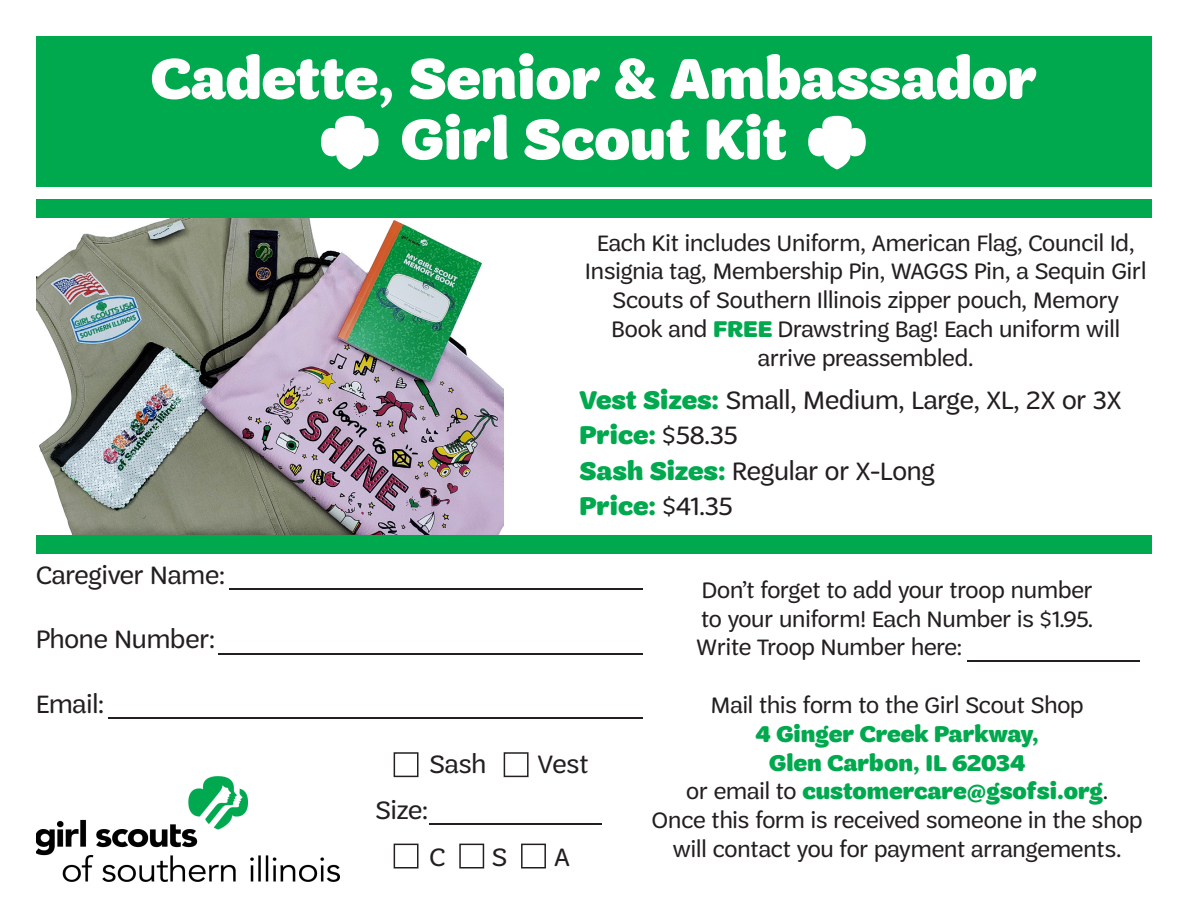
<style>
.page{position:relative;width:1188px;height:918px;background:#fff}
.page>*{position:absolute;margin:0;border:0;box-sizing:border-box;transform-origin:0 0}
.t1{font:900 60px "Trefoil Sans";color:#fff}
.t2{font:27px "Trefoil Sans";color:#231f20}
.t3{font:900 27px "Trefoil Sans";color:#00a94e}
.t4{font:24px/28.8px "Trefoil Sans";color:#231f20;text-align:center}
.t5{font:900 24px "Trefoil Sans";color:#00a94e}
.s1{font-weight:900;color:#00a94e}
.s2{font-weight:400;color:#231f20}
</style>
<div class="page">
<img style="left:36px;top:218px;width:468px;height:317px">
<div style="left:36px;top:36px;width:1116px;height:150px;background:#00a94e"></div>
<svg style="left:808px;top:116px;width:58px;height:53px"></svg>
<div style="left:36px;top:535px;width:1116px;height:19px;background:#00a94e"></div>
<hr style="left:967px;top:661px;width:172px;height:1px;background:#231f20">
<hr style="left:229px;top:588px;width:414px;height:2px;background:#231f20">
<hr style="left:218px;top:653px;width:425px;height:2px;background:#231f20">
<hr style="left:109px;top:718px;width:534px;height:1px;background:#231f20">
<img style="left:36px;top:776px;width:303px;height:106px">
<hr style="left:429px;top:823px;width:173px;height:2px;background:#231f20">
<div style="left:394px;top:752px;width:24px;height:25px;border:2px solid #231f20"></div>
<div style="left:504px;top:752px;width:25px;height:25px;border:2px solid #231f20"></div>
<svg style="left:321px;top:116px;width:58px;height:53px"></svg>
<div style="left:36px;top:199px;width:1116px;height:19px;background:#00a94e"></div>
<div style="left:394px;top:844px;width:24px;height:24px;border:2px solid #231f20"></div>
<div style="left:459px;top:844px;width:25px;height:24px;border:2px solid #231f20"></div>
<div style="left:521px;top:844px;width:25px;height:24px;border:2px solid #231f20"></div>
<p class="t1" style="left:151px;top:45px;width:888px">Cadette, Senior &amp; Ambassador</p>
<p class="t1" style="left:401px;top:105px;width:388px">Girl Scout Kit</p>
<p class="t2" style="left:36px;top:560px;width:191px">Caregiver Name:</p>
<p class="t2" style="left:36px;top:625px;width:181px">Phone Number:</p>
<p class="t2" style="left:36px;top:689px;width:70px">Email:</p>
<p class="t4" style="left:597px;top:228px;width:539px">Each Kit includes Uniform, American Flag, Council Id,</p>
<p class="t4" style="left:585px;top:257px;width:562px">Insignia tag, Membership Pin, WAGGS Pin, a Sequin Girl<br>Scouts of Southern Illinois zipper pouch, Memory</p>
<p class="t4" style="left:611px;top:315px;width:510px">Book and <span class="s1">FREE</span> Drawstring Bag! Each uniform will</p>
<p class="t4" style="left:758px;top:343px;width:217px">arrive preassembled.</p>
<p class="t2" style="left:580px;top:385px;width:543px"><span class="s1">Vest Sizes:</span> Small, Medium, Large, XL, 2X or 3X</p>
<p class="t3" style="left:580px;top:420px;width:160px">Price: <span class="s2">$58.35</span></p>
<p class="t2" style="left:580px;top:456px;width:357px"><span class="s1">Sash Sizes:</span> Regular or X-Long</p>
<p class="t3" style="left:580px;top:491px;width:155px">Price: <span class="s2">$41.35</span></p>
<p class="t2" style="left:430px;top:749px;width:58px">Sash</p>
<p class="t2" style="left:538px;top:749px;width:52px">Vest</p>
<p class="t2" style="left:376px;top:796px;width:54px">Size:</p>
<p class="t2" style="left:430px;top:842px;width:17px">C</p>
<p class="t2" style="left:492px;top:842px;width:17px">S</p>
<p class="t2" style="left:554px;top:842px;width:17px">A</p>
<p class="t4" style="left:702px;top:575px;width:392px">Don’t forget to add your troop number</p>
<p class="t4" style="left:701px;top:604px;width:394px">to your uniform! Each Number is $1.95.</p>
<p class="t4" style="left:697px;top:633px;width:267px">Write Troop Number here:</p>
<p class="t4" style="left:711px;top:691px;width:374px">Mail this form to the Girl Scout Shop</p>
<p class="t5" style="left:756px;top:720px;width:285px">4 Ginger Creek Parkway,</p>
<p class="t5" style="left:769px;top:749px;width:258px">Glen Carbon, IL 62034</p>
<p class="t5" style="left:686px;top:778px;width:423px"><span class="s2">or email to</span> customercare@gsofsi.org<span class="s2">.</span></p>
<p class="t4" style="left:652px;top:806px;width:492px">Once this form is received someone in the shop</p>
<p class="t4" style="left:673px;top:835px;width:450px">will contact you for payment arrangements.</p>
</div>
